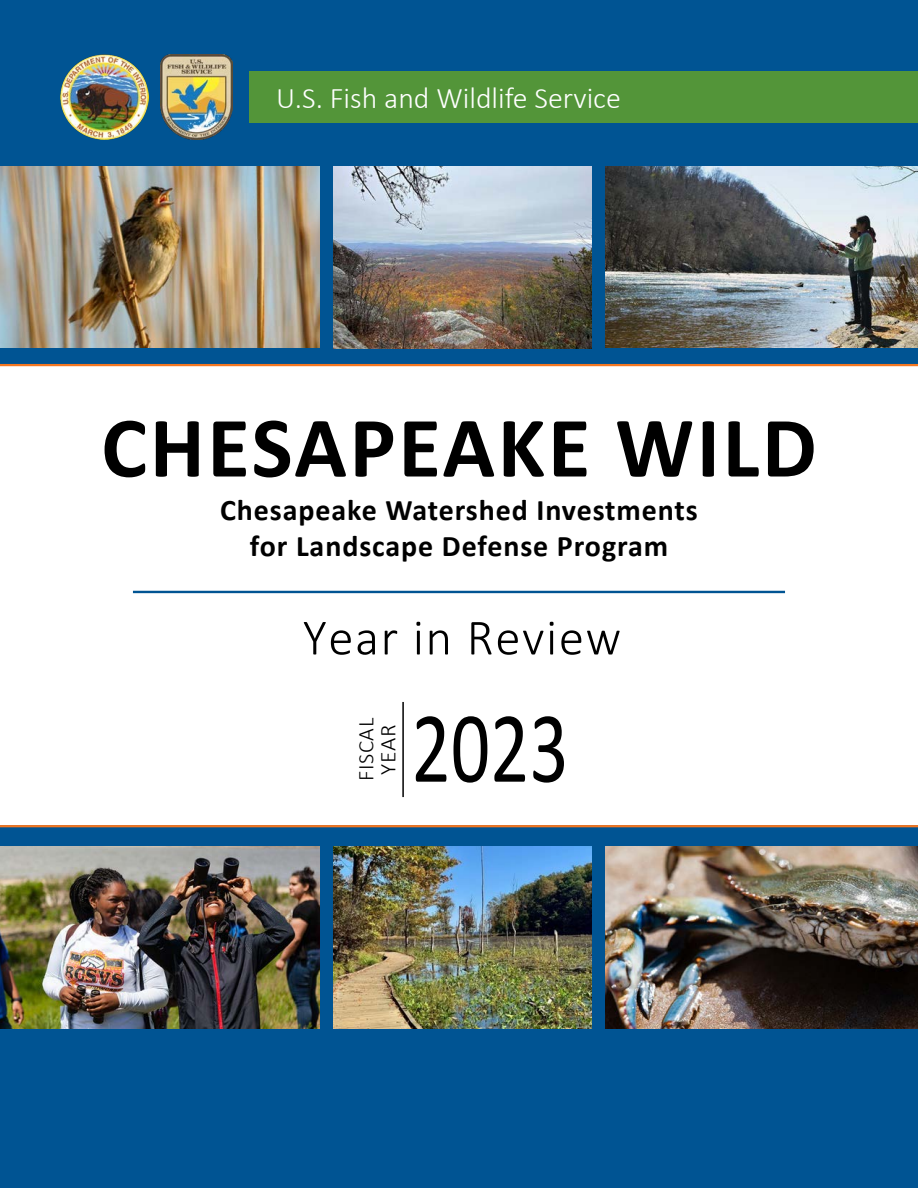
<style>
.page{position:relative;width:918px;height:1188px;background:#fff}
.page>*{position:absolute;margin:0;border:0;box-sizing:border-box;transform-origin:0 0}
.t1{font:102px "Calibri";color:#000;scale:.76 1}
.t2{font:700 87px "Calibri";letter-spacing:.03em;color:#000}
.t3{font:300 51px "Calibri";letter-spacing:.03em;color:#000}
.t4{font:700 30px/36px "Calibri";letter-spacing:.03em;color:#000;text-align:center}
.t5{font:300 30px "Calibri";color:#fff}
.t6{font:300 22.5px "Calibri";letter-spacing:.03em;color:#000}
.t7{font:300 22.5px "Calibri";letter-spacing:.03em;color:#000;scale:1.05 1}
</style>
<div class="page">
<div style="left:0;top:0;width:918px;height:364px;background:#005493"></div>
<img style="left:0;top:166px;width:320px;height:182px">
<img style="left:605px;top:166px;width:313px;height:182px">
<img style="left:333px;top:166px;width:259px;height:182px">
<img style="left:61px;top:54px;width:87px;height:85px">
<img style="left:161px;top:54px;width:71px;height:85px">
<div style="left:249px;top:72px;width:669px;height:51px;background:#539539"></div>
<hr style="left:133px;top:591px;width:652px;height:2px;background:#005493">
<hr style="left:0;top:364px;width:918px;height:2px;background:#f47721">
<hr style="left:402px;top:702px;width:2px;height:95px;background:#000">
<div style="left:0;top:825px;width:918px;height:363px;background:#005493"></div>
<hr style="left:0;top:825px;width:918px;height:2px;background:#f47721">
<img style="left:605px;top:847px;width:313px;height:181px">
<img style="left:0;top:847px;width:320px;height:181px">
<img style="left:333px;top:846px;width:259px;height:182px">
<p class="t5" style="left:276px;top:80px;width:346px">U.S. Fish and Wildlife Service</p>
<h1 class="t2" style="left:101px;top:386px;width:717px">CHESAPEAKE WILD</h1>
<h1 class="t4" style="left:220px;top:492px;width:479px">Chesapeake Watershed Investments for Landscape Defense Program</h1>
<h1 class="t3" style="left:303px;top:606px;width:320px">Year in Review</h1>
<h1 class="t6" style="left:352px;top:781px;width:65px;rotate:-90deg">FISCAL</h1>
<h1 class="t1" style="left:411px;top:677px;width:208px">2023</h1>
<h1 class="t7" style="left:374px;top:775px;width:49px;rotate:-90deg">YEAR</h1>
</div>
